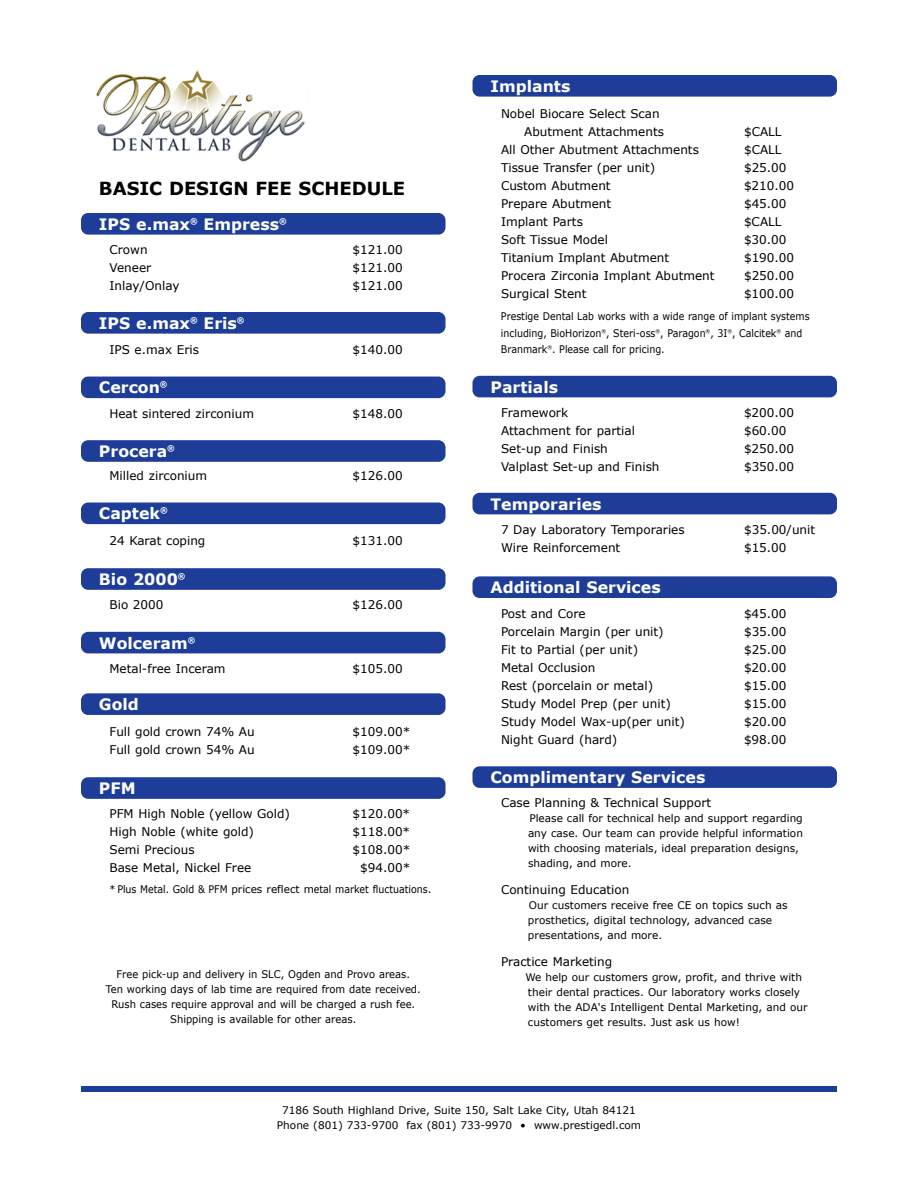
<style>
.page{position:relative;width:918px;height:1188px;background:#fff}
.page>*{position:absolute;margin:0;border:0;box-sizing:border-box;transform-origin:0 0}
.t1{font:700 18px "Verdana";color:#000}
.t2{font:700 15.75px "Verdana";color:#fff}
.t3{font:12px/18px "Verdana";color:#000}
.t4{font:10.5px/15px "Verdana";color:#000}
.t5{font:10.5px/16.5px "Verdana";color:#000;scale:.9 1}
.t6{font:10.5px/15px "Verdana";color:#000;text-align:center;scale:.95 1}
</style>
<div class="page">
<img style="left:96px;top:70px;width:209px;height:92px">
<div style="left:81px;top:213px;width:365px;height:22px;background:#1d3d98;border-radius:7px"></div>
<div style="left:81px;top:312px;width:365px;height:22px;background:#1d3d98;border-radius:7px"></div>
<div style="left:81px;top:377px;width:365px;height:21px;background:#1d3d98;border-radius:7px"></div>
<div style="left:81px;top:440px;width:365px;height:22px;background:#1d3d98;border-radius:7px"></div>
<div style="left:81px;top:503px;width:365px;height:21px;background:#1d3d98;border-radius:7px"></div>
<div style="left:81px;top:568px;width:365px;height:22px;background:#1d3d98;border-radius:7px"></div>
<div style="left:81px;top:632px;width:365px;height:21px;background:#1d3d98;border-radius:7px"></div>
<div style="left:81px;top:693px;width:365px;height:22px;background:#1d3d98;border-radius:7px"></div>
<div style="left:81px;top:777px;width:365px;height:22px;background:#1d3d98;border-radius:7px"></div>
<div style="left:472px;top:576px;width:365px;height:22px;background:#1d3d98;border-radius:7px"></div>
<div style="left:472px;top:75px;width:365px;height:22px;background:#1d3d98;border-radius:7px"></div>
<div style="left:472px;top:376px;width:365px;height:21px;background:#1d3d98;border-radius:7px"></div>
<div style="left:472px;top:766px;width:365px;height:22px;background:#1d3d98;border-radius:7px"></div>
<div style="left:472px;top:493px;width:365px;height:21px;background:#1d3d98;border-radius:7px"></div>
<div style="left:81px;top:1086px;width:756px;height:6px;background:#1d3d98"></div>
<h1 class="t1" style="left:99px;top:176px;width:308px">BASIC DESIGN FEE SCHEDULE</h1>
<h2 class="t2" style="left:99px;top:214px;width:189px">IPS e.max<sup>®</sup> Empress<sup>®</sup></h2>
<p class="t3" style="left:109px;top:240px;width:40px">Crown</p>
<p class="t3" style="left:352px;top:240px;width:52px">$121.00</p>
<p class="t3" style="left:109px;top:258px;width:43px">Veneer</p>
<p class="t3" style="left:353px;top:258px;width:52px">$121.00</p>
<p class="t3" style="left:109px;top:276px;width:72px">Inlay/Onlay</p>
<p class="t3" style="left:353px;top:276px;width:52px">$121.00</p>
<h2 class="t2" style="left:99px;top:313px;width:147px">IPS e.max<sup>®</sup> Eris<sup>®</sup></h2>
<p class="t3" style="left:109px;top:340px;width:91px">IPS e.max Eris</p>
<p class="t3" style="left:353px;top:340px;width:52px">$140.00</p>
<h2 class="t2" style="left:99px;top:378px;width:70px">Cercon<sup>®</sup></h2>
<p class="t3" style="left:109px;top:404px;width:146px">Heat sintered zirconium</p>
<p class="t3" style="left:353px;top:404px;width:52px">$148.00</p>
<h2 class="t2" style="left:99px;top:441px;width:77px">Procera<sup>®</sup></h2>
<p class="t3" style="left:109px;top:467px;width:99px">Milled zirconium</p>
<p class="t3" style="left:352px;top:467px;width:52px">$126.00</p>
<h2 class="t2" style="left:99px;top:504px;width:70px">Captek<sup>®</sup></h2>
<p class="t3" style="left:109px;top:531px;width:97px">24 Karat coping</p>
<p class="t3" style="left:353px;top:531px;width:52px">$131.00</p>
<h2 class="t2" style="left:99px;top:569px;width:88px">Bio 2000<sup>®</sup></h2>
<p class="t3" style="left:109px;top:595px;width:55px">Bio 2000</p>
<p class="t3" style="left:353px;top:595px;width:52px">$126.00</p>
<h2 class="t2" style="left:99px;top:633px;width:98px">Wolceram<sup>®</sup></h2>
<p class="t3" style="left:109px;top:660px;width:118px">Metal-free Inceram</p>
<p class="t3" style="left:353px;top:660px;width:52px">$105.00</p>
<h2 class="t2" style="left:99px;top:694px;width:41px">Gold</h2>
<p class="t3" style="left:109px;top:722px;width:147px">Full gold crown 74% Au</p>
<p class="t3" style="left:353px;top:722px;width:59px">$109.00*</p>
<p class="t3" style="left:109px;top:740px;width:147px">Full gold crown 54% Au</p>
<p class="t3" style="left:353px;top:740px;width:59px">$109.00*</p>
<h2 class="t2" style="left:99px;top:778px;width:38px">PFM</h2>
<p class="t3" style="left:109px;top:804px;width:182px">PFM High Noble (yellow Gold)</p>
<p class="t3" style="left:353px;top:804px;width:59px">$120.00*</p>
<p class="t3" style="left:109px;top:822px;width:146px">High Noble (white gold)</p>
<p class="t3" style="left:352px;top:822px;width:59px">$118.00*</p>
<p class="t3" style="left:109px;top:840px;width:87px">Semi Precious</p>
<p class="t3" style="left:353px;top:840px;width:59px">$108.00*</p>
<p class="t3" style="left:109px;top:858px;width:143px">Base Metal, Nickel Free</p>
<p class="t3" style="left:360px;top:858px;width:52px">$94.00*</p>
<p class="t5" style="left:109px;top:881px;width:359px">* Plus Metal. Gold &amp; PFM prices reflect metal market fluctuations.</p>
<p class="t6" style="left:106px;top:966px;width:333px">Free pick-up and delivery in SLC, Ogden and Provo areas.<br>Ten working days of lab time are required from date received.<br>Rush cases require approval and will be charged a rush fee.<br>Shipping is available for other areas.</p>
<h2 class="t2" style="left:490px;top:76px;width:81px">Implants</h2>
<p class="t3" style="left:524px;top:104px;width:141px;text-indent:-23px">Nobel Biocare Select Scan<br>Abutment Attachments</p>
<p class="t3" style="left:744px;top:122px;width:39px">$CALL</p>
<p class="t3" style="left:501px;top:140px;width:199px">All Other Abutment Attachments</p>
<p class="t3" style="left:744px;top:140px;width:39px">$CALL</p>
<p class="t3" style="left:501px;top:158px;width:156px">Tissue Transfer (per unit)</p>
<p class="t3" style="left:744px;top:158px;width:44px">$25.00</p>
<p class="t3" style="left:501px;top:176px;width:111px">Custom Abutment</p>
<p class="t3" style="left:744px;top:176px;width:52px">$210.00</p>
<p class="t3" style="left:501px;top:194px;width:112px">Prepare Abutment</p>
<p class="t3" style="left:744px;top:194px;width:44px">$45.00</p>
<p class="t3" style="left:501px;top:212px;width:83px">Implant Parts</p>
<p class="t3" style="left:744px;top:212px;width:39px">$CALL</p>
<p class="t3" style="left:501px;top:230px;width:108px">Soft Tissue Model</p>
<p class="t3" style="left:744px;top:230px;width:44px">$30.00</p>
<p class="t3" style="left:501px;top:248px;width:170px">Titanium Implant Abutment</p>
<p class="t3" style="left:744px;top:248px;width:52px">$190.00</p>
<p class="t3" style="left:501px;top:266px;width:215px">Procera Zirconia Implant Abutment</p>
<p class="t3" style="left:744px;top:266px;width:52px">$250.00</p>
<p class="t3" style="left:501px;top:284px;width:87px">Surgical Stent</p>
<p class="t3" style="left:744px;top:284px;width:52px">$100.00</p>
<p class="t5" style="left:501px;top:308px;width:344px">Prestige Dental Lab works with a wide range of implant systems including, BioHorizon<sup>®</sup>, Steri-oss<sup>®</sup>, Paragon<sup>®</sup>, 3I<sup>®</sup>, Calcitek<sup>®</sup> and<br>Branmark<sup>®</sup>. Please call for pricing.</p>
<h2 class="t2" style="left:490px;top:377px;width:69px">Partials</h2>
<p class="t3" style="left:501px;top:403px;width:69px">Framework</p>
<p class="t3" style="left:744px;top:403px;width:52px">$200.00</p>
<p class="t3" style="left:501px;top:421px;width:136px">Attachment for partial</p>
<p class="t3" style="left:744px;top:421px;width:44px">$60.00</p>
<p class="t3" style="left:501px;top:439px;width:108px">Set-up and Finish</p>
<p class="t3" style="left:744px;top:439px;width:52px">$250.00</p>
<p class="t3" style="left:501px;top:457px;width:160px">Valplast Set-up and Finish</p>
<p class="t3" style="left:744px;top:457px;width:52px">$350.00</p>
<h2 class="t2" style="left:490px;top:494px;width:113px">Temporaries</h2>
<p class="t3" style="left:501px;top:520px;width:185px">7 Day Laboratory Temporaries</p>
<p class="t3" style="left:744px;top:520px;width:73px">$35.00/unit</p>
<p class="t3" style="left:501px;top:538px;width:121px">Wire Reinforcement</p>
<p class="t3" style="left:744px;top:538px;width:44px">$15.00</p>
<h2 class="t2" style="left:490px;top:577px;width:172px">Additional Services</h2>
<p class="t3" style="left:501px;top:604px;width:86px">Post and Core</p>
<p class="t3" style="left:744px;top:604px;width:44px">$45.00</p>
<p class="t3" style="left:501px;top:622px;width:164px">Porcelain Margin (per unit)</p>
<p class="t3" style="left:744px;top:622px;width:44px">$35.00</p>
<p class="t3" style="left:501px;top:640px;width:139px">Fit to Partial (per unit)</p>
<p class="t3" style="left:744px;top:640px;width:44px">$25.00</p>
<p class="t3" style="left:501px;top:658px;width:96px">Metal Occlusion</p>
<p class="t3" style="left:744px;top:658px;width:44px">$20.00</p>
<p class="t3" style="left:501px;top:676px;width:154px">Rest (porcelain or metal)</p>
<p class="t3" style="left:744px;top:676px;width:44px">$15.00</p>
<p class="t3" style="left:501px;top:694px;width:171px">Study Model Prep (per unit)</p>
<p class="t3" style="left:744px;top:694px;width:44px">$15.00</p>
<p class="t3" style="left:501px;top:712px;width:186px">Study Model Wax-up(per unit)</p>
<p class="t3" style="left:744px;top:712px;width:44px">$20.00</p>
<p class="t3" style="left:501px;top:730px;width:118px">Night Guard (hard)</p>
<p class="t3" style="left:744px;top:730px;width:44px">$98.00</p>
<h2 class="t2" style="left:490px;top:767px;width:216px">Complimentary Services</h2>
<p class="t3" style="left:501px;top:794px;width:212px">Case Planning &amp; Technical Support</p>
<p class="t4" style="left:528px;top:811px;width:276px">Please call for technical help and support regarding any case. Our team can provide helpful information with choosing materials, ideal preparation designs, shading, and more.</p>
<p class="t3" style="left:501px;top:881px;width:130px">Continuing Education</p>
<p class="t4" style="left:528px;top:898px;width:261px">Our customers receive free CE on topics such as prosthetics, digital technology, advanced case presentations, and more.</p>
<p class="t3" style="left:501px;top:953px;width:113px">Practice Marketing</p>
<p class="t4" style="left:525px;top:970px;width:284px">We help our customers grow, profit, and thrive with their dental practices. Our laboratory works closely with the ADA's Intelligent Dental Marketing, and our customers get results. Just ask us how!</p>
<p class="t4" style="left:277px;top:1103px;width:366px;text-align:center">7186 South Highland Drive, Suite 150, Salt Lake City, Utah 84121<br>Phone (801) 733-9700 fax (801) 733-9970 • www.prestigedl.com</p>
</div>
